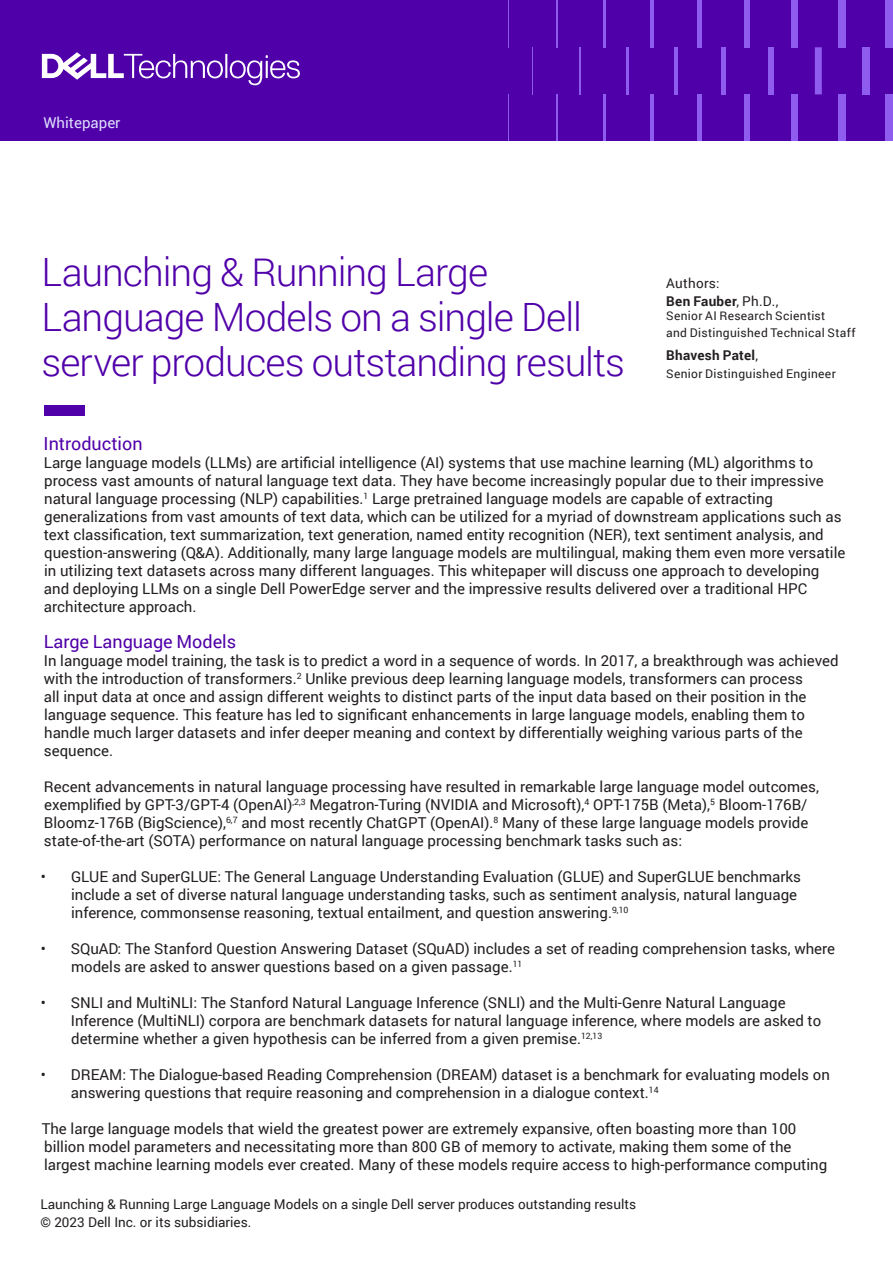
<style>
.page{position:relative;width:893px;height:1263px;background:#fff}
.page>*{position:absolute;margin:0;border:0;box-sizing:border-box;transform-origin:0 0}
.FRONT_PG_Headline_De{font:300 39px/45px "Roboto";letter-spacing:-.025em;color:#5000a9}
.Paragraph_subhead_12{font:18px "Roboto";color:#5000a9}
.Body_copy_Dell_Dark{font:15px/18px "Roboto";color:#231f20}
.t1{font:15px "Roboto";color:#deddff}
.Pull_quote_in_box{font:13.5px/18px "Roboto";color:#231f20}
.Pull_quote_in_box-2{font:700 13.5px "Roboto";letter-spacing:.02em;color:#231f20}
.Pull_quote_in_box-3{font:13.5px "Roboto";letter-spacing:.02em;color:#231f20}
.Pull_quote_in_box-4{font:12px/16.5px "Roboto";letter-spacing:.03em;color:#231f20}
.s1{font-weight:400}
</style>
<div class="page">
<div style="left:0;top:0;width:893px;height:141px;background:#5000a9"></div>
<svg style="left:42px;top:52px;width:258px;height:33px"></svg>
<hr style="left:508px;top:0;width:1px;height:47px;background:#8e5cef">
<div style="left:885px;top:0;width:8px;height:47px;background:#8e5cef"></div>
<div style="left:838px;top:0;width:8px;height:47px;background:#8e5cef"></div>
<div style="left:791px;top:0;width:7px;height:47px;background:#8e5cef"></div>
<div style="left:744px;top:0;width:6px;height:47px;background:#8e5cef"></div>
<div style="left:697px;top:0;width:5px;height:47px;background:#8e5cef"></div>
<hr style="left:650px;top:0;width:4px;height:47px;background:#8e5cef">
<hr style="left:603px;top:0;width:3px;height:47px;background:#8e5cef">
<hr style="left:556px;top:0;width:2px;height:47px;background:#8e5cef">
<hr style="left:532px;top:47px;width:1px;height:47px;background:#8e5cef">
<div style="left:862px;top:47px;width:8px;height:47px;background:#8e5cef"></div>
<div style="left:815px;top:47px;width:7px;height:47px;background:#8e5cef"></div>
<div style="left:768px;top:47px;width:6px;height:47px;background:#8e5cef"></div>
<div style="left:721px;top:47px;width:5px;height:47px;background:#8e5cef"></div>
<svg style="left:674px;top:47px;width:3px;height:47px"></svg>
<hr style="left:626px;top:47px;width:3px;height:47px;background:#8e5cef">
<hr style="left:579px;top:47px;width:2px;height:47px;background:#8e5cef">
<hr style="left:508px;top:94px;width:1px;height:47px;background:#8e5cef">
<div style="left:885px;top:94px;width:8px;height:47px;background:#8e5cef"></div>
<div style="left:838px;top:94px;width:8px;height:47px;background:#8e5cef"></div>
<div style="left:791px;top:94px;width:7px;height:47px;background:#8e5cef"></div>
<div style="left:744px;top:94px;width:6px;height:47px;background:#8e5cef"></div>
<div style="left:697px;top:94px;width:5px;height:47px;background:#8e5cef"></div>
<hr style="left:650px;top:94px;width:4px;height:47px;background:#8e5cef">
<hr style="left:603px;top:94px;width:3px;height:47px;background:#8e5cef">
<hr style="left:556px;top:94px;width:2px;height:47px;background:#8e5cef">
<div style="left:44px;top:405px;width:40px;height:10px;background:#5000a9"></div>
<p class="t1" style="left:43px;top:112px;width:79px">Whitepaper</p>
<p class="FRONT_PG_Headline_De" style="left:41px;top:249px;width:585px">Launching &amp; Running Large<br>Language Models on a single Dell server produces outstanding results</p>
<p class="Pull_quote_in_box-3" style="left:666px;top:274px;width:55px">Authors:</p>
<p class="Pull_quote_in_box-2" style="left:666px;top:292px;width:114px">Ben Fauber<span class="s1">, Ph.D.,</span></p>
<p class="Pull_quote_in_box-4" style="left:666px;top:307px;width:191px">Senior AI Research Scientist<br>and Distinguished Technical Staff</p>
<p class="Pull_quote_in_box-2" style="left:666px;top:346px;width:93px">Bhavesh Patel<span class="s1">,</span></p>
<p class="Pull_quote_in_box-4" style="left:666px;top:365px;width:171px">Senior Distinguished Engineer</p>
<p class="Paragraph_subhead_12" style="left:44px;top:431px;width:100px">Introduction</p>
<p class="Body_copy_Dell_Dark" style="left:44px;top:453px;width:803px">Large language models (LLMs) are artificial intelligence (AI) systems that use machine learning (ML) algorithms to process vast amounts of natural language text data. They have become increasingly popular due to their impressive natural language processing (NLP) capabilities.<sup>1</sup> Large pretrained language models are capable of extracting generalizations from vast amounts of text data, which can be utilized for a myriad of downstream applications such as text classification, text summarization, text generation, named entity recognition (NER), text sentiment analysis, and question-answering (Q&amp;A). Additionally, many large language models are multilingual, making them even more versatile in utilizing text datasets across many different languages. This whitepaper will discuss one approach to developing and deploying LLMs on a single Dell PowerEdge server and the impressive results delivered over a traditional HPC architecture approach.</p>
<p class="Paragraph_subhead_12" style="left:44px;top:629px;width:194px">Large Language Models</p>
<p class="Body_copy_Dell_Dark" style="left:44px;top:651px;width:796px">In language model training, the task is to predict a word in a sequence of words. In 2017, a breakthrough was achieved with the introduction of transformers.<sup>2</sup> Unlike previous deep learning language models, transformers can process<br>all input data at once and assign different weights to distinct parts of the input data based on their position in the language sequence. This feature has led to significant enhancements in large language models, enabling them to handle much larger datasets and infer deeper meaning and context by differentially weighing various parts of the sequence.</p>
<p class="Body_copy_Dell_Dark" style="left:44px;top:777px;width:777px">Recent advancements in natural language processing have resulted in remarkable large language model outcomes, exemplified by GPT-3/GPT-4 (OpenAI)<sup>,2,3</sup> Megatron-Turing (NVIDIA and Microsoft),<sup>4</sup> OPT-175B (Meta),<sup>5</sup> Bloom-176B/ Bloomz-176B (BigScience),<sup>6,7</sup> and most recently ChatGPT (OpenAI).<sup>8</sup> Many of these large language models provide state-of-the-art (SOTA) performance on natural language processing benchmark tasks such as:</p>
<p class="Body_copy_Dell_Dark" style="left:71px;top:867px;width:732px;text-indent:-30px">• GLUE and SuperGLUE: The General Language Understanding Evaluation (GLUE) and SuperGLUE benchmarks include a set of diverse natural language understanding tasks, such as sentiment analysis, natural language inference, commonsense reasoning, textual entailment, and question answering.<sup>9,10</sup></p>
<p class="Body_copy_Dell_Dark" style="left:71px;top:939px;width:765px;text-indent:-30px">• SQuAD: The Stanford Question Answering Dataset (SQuAD) includes a set of reading comprehension tasks, where models are asked to answer questions based on a given passage.<sup>11</sup></p>
<p class="Body_copy_Dell_Dark" style="left:71px;top:993px;width:752px;text-indent:-30px">• SNLI and MultiNLI: The Stanford Natural Language Inference (SNLI) and the Multi-Genre Natural Language<br>Inference (MultiNLI) corpora are benchmark datasets for natural language inference, where models are asked to determine whether a given hypothesis can be inferred from a given premise.<sup>12,13</sup></p>
<p class="Body_copy_Dell_Dark" style="left:71px;top:1065px;width:760px;text-indent:-30px">• DREAM: The Dialogue-based Reading Comprehension (DREAM) dataset is a benchmark for evaluating models on answering questions that require reasoning and comprehension in a dialogue context.<sup>14</sup></p>
<p class="Body_copy_Dell_Dark" style="left:42px;top:1119px;width:787px">The large language models that wield the greatest power are extremely expansive, often boasting more than 100 billion model parameters and necessitating more than 800 GB of memory to activate, making them some of the largest machine learning models ever created. Many of these models require access to high-performance computing</p>
<p class="Pull_quote_in_box" style="left:40px;top:1195px;width:597px">Launching &amp; Running Large Language Models on a single Dell server produces outstanding results © 2023 Dell Inc. or its subsidiaries.</p>
</div>
